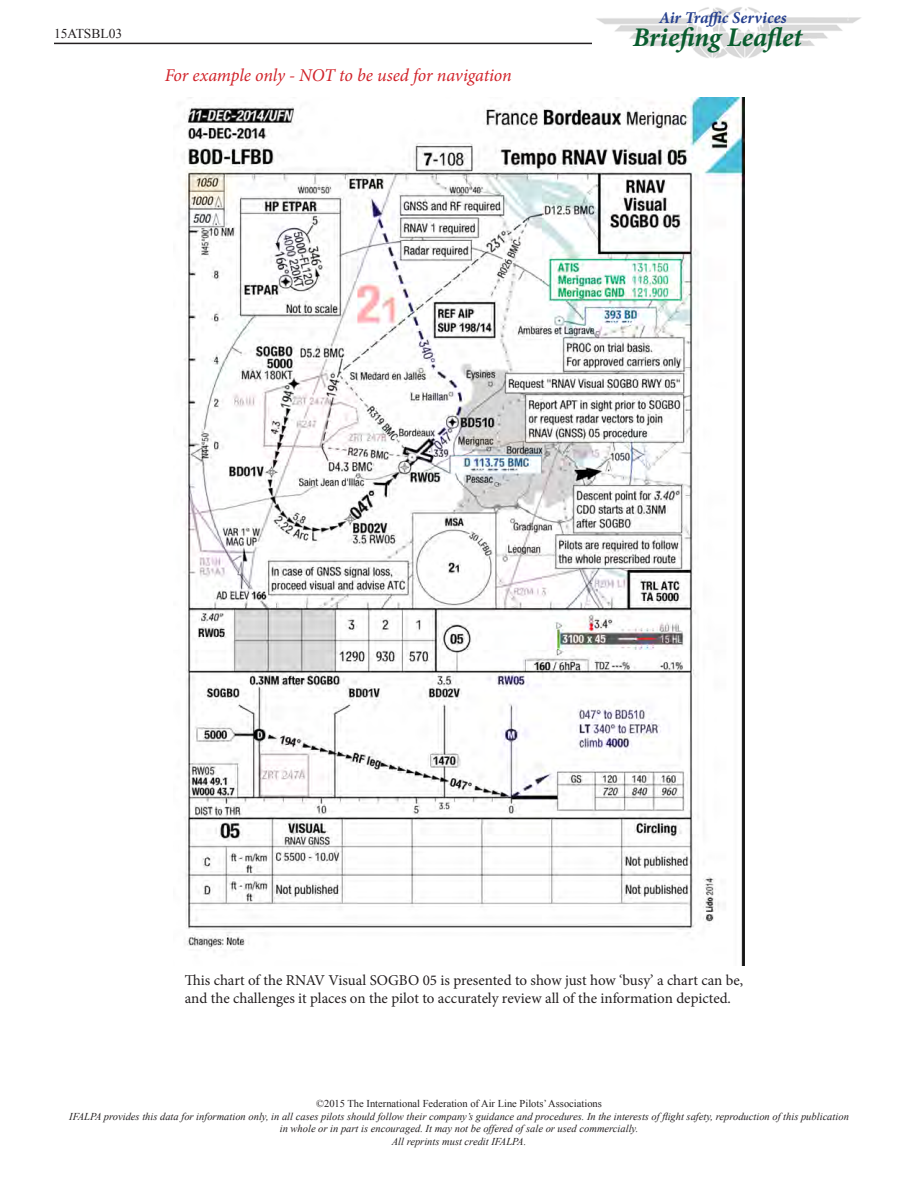
<style>
.page{position:relative;width:918px;height:1188px;background:#fff}
.page>*{position:absolute;margin:0;border:0;box-sizing:border-box;transform-origin:0 0}
.t1{font:italic 700 27px "Minion Pro";letter-spacing:.005em;color:#095c2e}
.t2{font:italic 18px "Minion Pro";letter-spacing:-.01em;color:#d1232a}
.t3{font:italic 700 16.5px "Minion Pro";color:#253f8e}
.Chart_Description{font:15px/18px "Minion Pro";letter-spacing:-.005em;color:#231f20}
.t4{font:13.5px "Times New Roman";color:#231f20}
.t5{font:italic 10.5px/12.6px "Times New Roman";color:#231f20;text-align:center}
.t6{font:10.5px "Times New Roman";color:#231f20}
</style>
<div class="page">
<hr style="left:54px;top:43px;width:810px;height:1px;background:#231f20">
<img style="left:592px;top:7px;width:272px;height:51px">
<img style="left:183px;top:98px;width:562px;height:868px">
<h3 class="t3" style="left:659px;top:6px;width:129px">Air Traffic Services</h3>
<p class="t4" style="left:54px;top:25px;width:70px">15ATSBL03</p>
<h1 class="t1" style="left:633px;top:18px;width:171px">Briefing Leaflet</h1>
<p class="t2" style="left:165px;top:63px;width:349px">For example only - NOT to be used for navigation</p>
<p class="Chart_Description" style="left:185px;top:971px;width:560px">This chart of the RNAV Visual SOGBO 05 is presented to show just how ‘busy’ a chart can be, and the challenges it places on the pilot to accurately review all of the information depicted.</p>
<p class="t6" style="left:316px;top:1097px;width:287px">©2015 The International Federation of Air Line Pilots’ Associations</p>
<p class="t5" style="left:69px;top:1110px;width:781px">IFALPA provides this data for information only, in all cases pilots should follow their company’s guidance and procedures. In the interests of flight safety, reproduction of this publication in whole or in part is encouraged. It may not be offered of sale or used commercially.</p>
<p class="t5" style="left:392px;top:1135px;width:136px">All reprints must credit IFALPA.</p>
</div>
